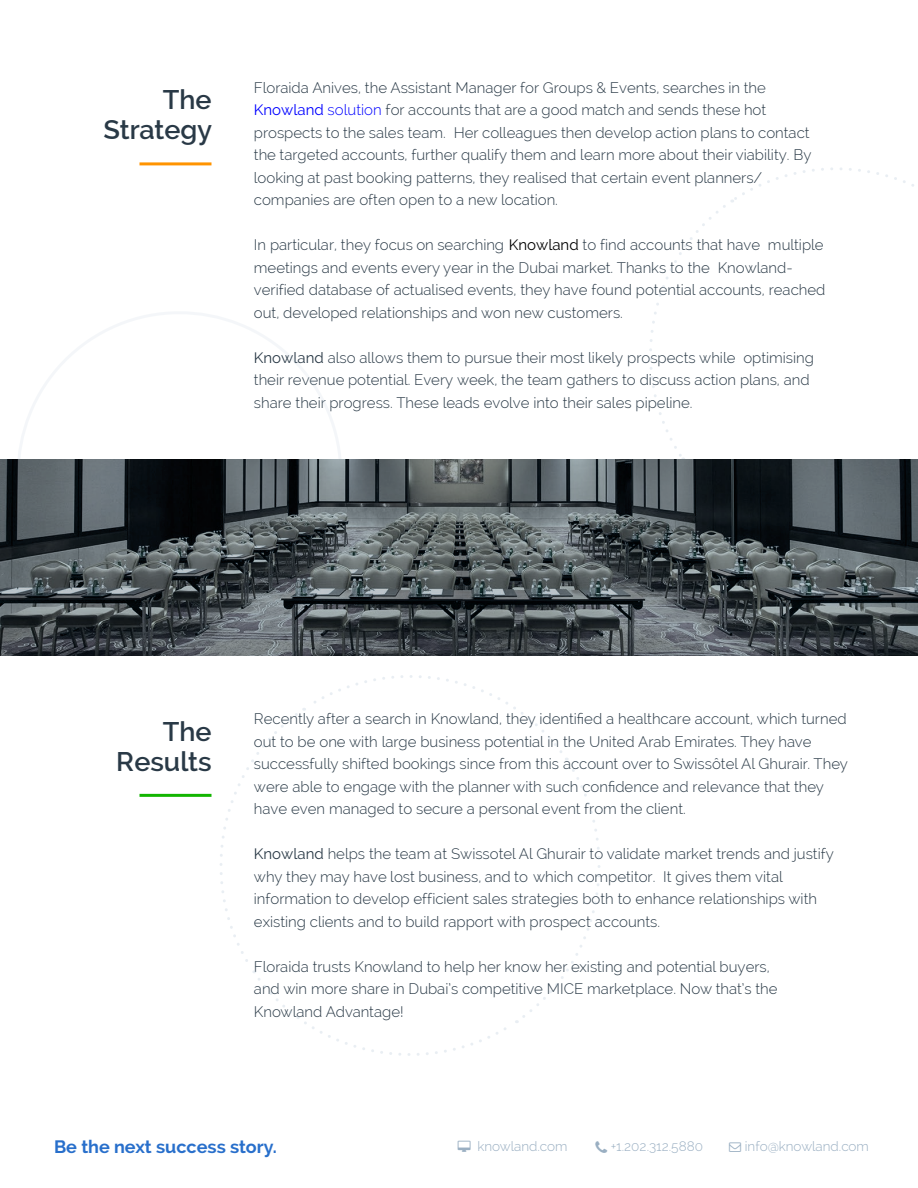
<style>
.page{position:relative;width:918px;height:1188px;background:#fff}
.page>*{position:absolute;margin:0;border:0;box-sizing:border-box;transform-origin:0 0}
.t1{font:600 27px/30px "Raleway";color:#293946;text-align:right}
.t2{font:700 18px "Raleway";color:#286fcb}
.t3{font:300 15px/22.5px "Raleway";color:#293946}
.t4{font:300 13.5px "Raleway";color:#9aafc2}
.s1{font-weight:400;color:#00f}
.s2{color:#00f}
.s3{font-weight:400;color:#000}
.s4{font-weight:400}
</style>
<div class="page">
<hr style="left:140px;top:162px;width:72px;height:3px;background:#ff9400">
<hr style="left:140px;top:794px;width:72px;height:3px;background:#13b500">
<svg style="left:197px;top:675px;width:403px;height:381px"></svg>
<svg style="left:18px;top:312px;width:323px;height:147px"></svg>
<svg style="left:0;top:459px;width:918px;height:197px;background:#484f53"></svg>
<h1 class="t1" style="left:104px;top:85px;width:110px">The<br>Strategy</h1>
<p class="t3" style="left:254px;top:76px;width:559px">Floraida Anives, the Assistant Manager for Groups &amp; Events, searches in the <span class="s1">Knowland</span> <span class="s2">solution</span> for accounts that are a good match and sends these hot prospects to the sales team. Her colleagues then develop action plans to contact the targeted accounts, further qualify them and learn more about their viability. By looking at past booking patterns, they realised that certain event planners/ companies are often open to a new location.</p>
<p class="t3" style="left:254px;top:234px;width:573px">In particular, they focus on searching <span class="s3">Knowland</span> to find accounts that have multiple meetings and events every year in the Dubai market. Thanks to the Knowland&shy;verified database of actualised events, they have found potential accounts, reached out, developed relationships and won new customers.</p>
<p class="t3" style="left:254px;top:346px;width:562px"><span class="s4">Knowland</span> also allows them to pursue their most likely prospects while optimising their revenue potential. Every week, the team gathers to discuss action plans, and share their progress. These leads evolve into their sales pipeline.</p>
<h1 class="t1" style="left:116px;top:716px;width:97px">The<br>Results</h1>
<p class="t3" style="left:254px;top:708px;width:596px">Recently after a search in Knowland, they identified a healthcare account, which turned out to be one with large business potential in the United Arab Emirates. They have successfully shifted bookings since from this account over to Swissôtel Al Ghurair. They were able to engage with the planner with such confidence and relevance that they have even managed to secure a personal event from the client.</p>
<p class="t3" style="left:254px;top:843px;width:582px"><span class="s4">Knowland</span> helps the team at Swissotel Al Ghurair to validate market trends and justify why they may have lost business, and to which competitor. It gives them vital information to develop efficient sales strategies both to enhance relationships with existing clients and to build rapport with prospect accounts.</p>
<p class="t3" style="left:254px;top:955px;width:525px">Floraida trusts Knowland to help her know her existing and potential buyers, and win more share in Dubai’s competitive MICE marketplace. Now that’s the<br>Knowland Advantage!</p>
<p class="t2" style="left:54px;top:1136px;width:225px">Be the next success story.</p>
<p class="t4" style="left:477px;top:1139px;width:92px">knowland.com</p>
<p class="t4" style="left:611px;top:1139px;width:94px">+1.202.312.5880</p>
<p class="t4" style="left:745px;top:1139px;width:126px">info@knowland.com</p>
</div>
